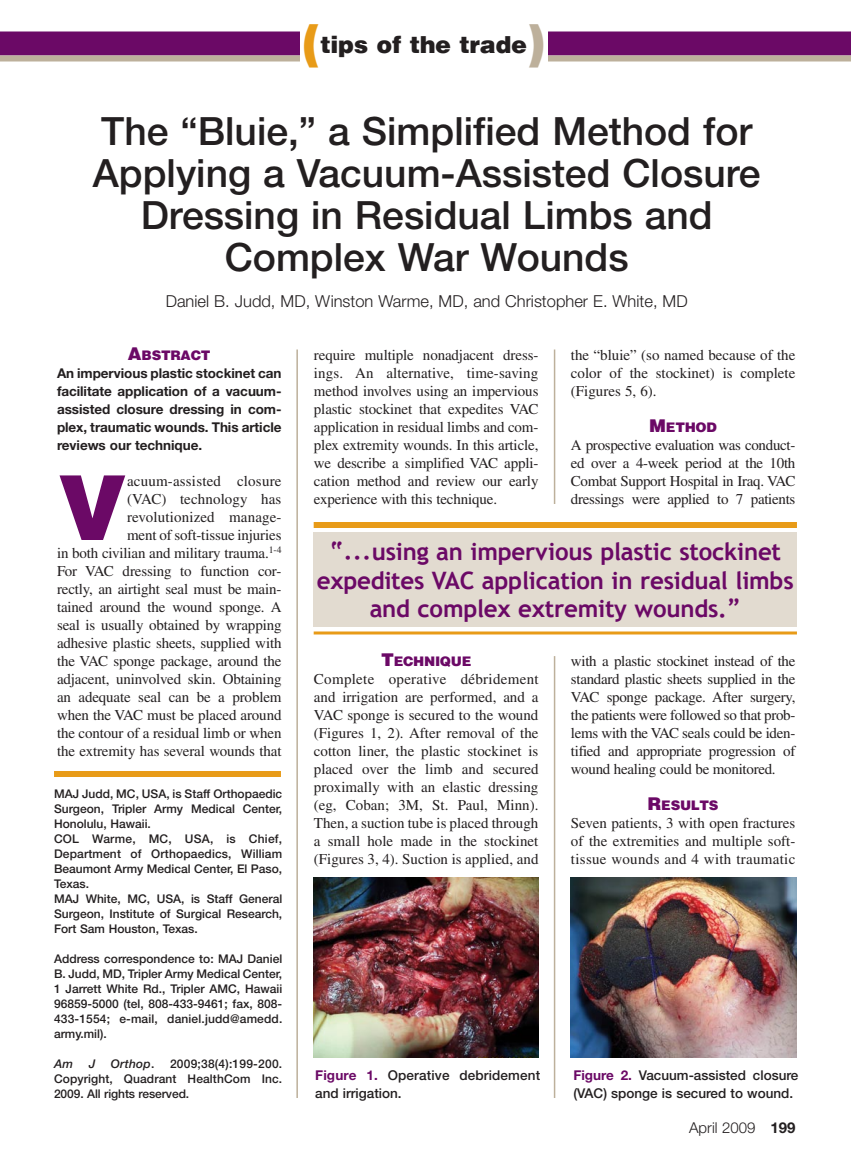
<style>
.page{position:relative;width:851px;height:1161px;background:#fff}
.page>*{position:absolute;margin:0;border:0;box-sizing:border-box;transform-origin:0 0}
.t1{font:900 91.05px "Helvetica";color:#6b0966}
.t2{font:500 39px/42px "Helvetica Neue";color:#231f20;text-align:center}
.t3{font:700 24px/28.5px "Trebuchet MS";letter-spacing:-.01em;color:#6b0966;text-align:center}
.t4{font:900 24px "Helvetica";letter-spacing:-.015em;color:#231f20}
.t5{font:300 16.5px "Helvetica Neue";color:#231f20}
.t6{font:15px/18px "Times";letter-spacing:-.01em;color:#231f20;text-align:justify}
.t7{font:300 15px "Helvetica Neue";color:#231f20}
.t8{font:700 13.5px/18px "Helvetica Neue";letter-spacing:-.005em;color:#231f20;text-align:justify}
.t9{font:500 13.5px/18px "Helvetica Neue";color:#231f20}
.t10{font:900 13.5px "Helvetica";letter-spacing:-.025em;color:#6b0966}
.t11{font:500 12px/15px "Helvetica Neue";color:#231f20;text-align:justify}
.t12{font:italic 500 12px "Helvetica Neue";letter-spacing:.02em;color:#231f20}
.s1{font-size:49.5px;color:#e89b18}
.s2{font-size:49.5px;color:#bdb09b}
.s3{font-size:18px}
.s4{font-style:normal}
.s5{font-weight:700;color:#6b0966}
.s6{font-weight:700}
</style>
<div class="page">
<div style="left:54px;top:771px;width:227px;height:6px;background:#e89b18"></div>
<div style="left:0;top:32px;width:850px;height:24px;background:#6b0966"></div>
<div style="left:0;top:56px;width:850px;height:6px;background:#bdb09b"></div>
<div style="left:300px;top:5px;width:247px;height:66px;background:#fff"></div>
<hr style="left:296px;top:350px;width:2px;height:748px;background:#bdb09b">
<hr style="left:554px;top:656px;width:1px;height:442px;background:#bdb09b">
<img style="left:570px;top:878px;width:227px;height:180px">
<img style="left:314px;top:878px;width:224px;height:180px">
<div style="left:314px;top:532px;width:483px;height:95px;background:#e2dbd0"></div>
<div style="left:314px;top:522px;width:482px;height:6px;background:#e89b18"></div>
<hr style="left:314px;top:632px;width:482px;height:2px;background:#e89b18">
<hr style="left:554px;top:350px;width:1px;height:154px;background:#bdb09b">
<h3 class="t4" style="left:302px;top:30px;width:246px"><span class="s1">(</span>TIPS OF THE TRADE<span class="s2">)</span></h3>
<h2 class="t2" style="left:93px;top:110px;width:669px">The “Bluie,” a Simplified Method for<br>Applying a Vacuum-Assisted Closure<br>Dressing in Residual Limbs and<br>Complex War Wounds</h2>
<p class="t5" style="left:166px;top:291px;width:523px">Daniel B. Judd, MD, Winston Warme, MD, and Christopher E. White, MD</p>
<p class="t10" style="left:128px;top:347px;width:84px"><span class="s3">A</span>BSTRACT</p>
<p class="t8" style="left:57px;top:364px;width:226px">An impervious plastic stockinet can facilitate application of a vacuum&shy;assisted closure dressing in com&shy;plex, traumatic wounds. This article reviews our technique.</p>
<h1 class="t1" style="left:57px;top:453px;width:72px">V</h1>
<p class="t6" style="left:314px;top:346px;width:226px">require multiple nonadjacent dress&shy;ings. An alternative, time-saving method involves using an impervious plastic stockinet that expedites VAC application in residual limbs and com&shy;plex extremity wounds. In this article, we describe a simplified VAC appli&shy;cation method and review our early experience with this technique.</p>
<p class="t6" style="left:571px;top:346px;width:226px">the “bluie” (so named because of the color of the stockinet) is complete (Figures 5, 6).</p>
<p class="t10" style="left:649px;top:419px;width:69px"><span class="s3">M</span>ETHOD</p>
<p class="t6" style="left:571px;top:436px;width:226px">A prospective evaluation was conduct&shy;ed over a 4-week period at the 10th Combat Support Hospital in Iraq. VAC dressings were applied to 7 patients</p>
<p class="t6" style="left:57px;top:472px;width:226px;text-align:right">acuum-assisted closure<br>(VAC) technology has revolutionized manage-<br>ment of soft-tissue injuries<br>in both civilian and military trauma.<sup>1-4<br></sup>For VAC dressing to function cor&shy;rectly, an airtight seal must be main&shy;tained around the wound sponge. A seal is usually obtained by wrapping adhesive plastic sheets, supplied with the VAC sponge package, around the adjacent, uninvolved skin. Obtaining an adequate seal can be a problem when the VAC must be placed around the contour of a residual limb or when the extremity has several wounds that</p>
<h3 class="t3" style="left:317px;top:537px;width:478px">“...using an impervious plastic stockinet expedites VAC application in residual limbs and complex extremity wounds.”</h3>
<p class="t10" style="left:381px;top:653px;width:92px"><span class="s3">T</span>ECHNIQUE</p>
<p class="t6" style="left:314px;top:670px;width:226px">Complete operative débridement and irrigation are performed, and a VAC sponge is secured to the wound (Figures 1, 2). After removal of the cotton liner, the plastic stockinet is placed over the limb and secured proximally with an elastic dressing (eg, Coban; 3M, St. Paul, Minn).<br>Then, a suction tube is placed through a small hole made in the stockinet (Figures 3, 4). Suction is applied, and</p>
<p class="t6" style="left:571px;top:652px;width:226px">with a plastic stockinet instead of the standard plastic sheets supplied in the VAC sponge package. After surgery, the patients were followed so that prob&shy;lems with the VAC seals could be iden&shy;tified and appropriate progression of wound healing could be monitored.</p>
<p class="t10" style="left:647px;top:797px;width:73px"><span class="s3">R</span>ESULTS</p>
<p class="t6" style="left:571px;top:814px;width:226px">Seven patients, 3 with open fractures of the extremities and multiple soft&shy;tissue wounds and 4 with traumatic</p>
<p class="t11" style="left:54px;top:786px;width:230px;text-align:left">MAJ Judd, MC, USA, is Staff Orthopaedic<br>Surgeon, Tripler Army Medical Center,<br>Honolulu, Hawaii.<br>COL Warme, MC, USA, is Chief,<br>Department of Orthopaedics, William<br>Beaumont Army Medical Center, El Paso,<br>Texas.<br>MAJ White, MC, USA, is Staff General<br>Surgeon, Institute of Surgical Research,<br>Fort Sam Houston, Texas.</p>
<p class="t11" style="left:54px;top:951px;width:230px">Address correspondence to: MAJ Daniel B. Judd, MD, Tripler Army Medical Center, 1 Jarrett White Rd., Tripler AMC, Hawaii 96859-5000 (tel, 808-433-9461; fax, 808- 433-1554; e-mail, daniel.judd@amedd. army.mil).</p>
<p class="t12" style="left:54px;top:1057px;width:21px">Am</p>
<p class="t12" style="left:89px;top:1057px;width:8px">J</p>
<p class="t12" style="left:111px;top:1057px;width:45px">Orthop<span class="s4">.</span></p>
<p class="t11" style="left:54px;top:1056px;width:230px;text-indent:116px">2009;38(4):199-200.<br>Copyright, Quadrant HealthCom Inc.<br>2009. All rights reserved.</p>
<p class="t9" style="left:573px;top:1066px;width:226px"><span class="s5">Figure 2.</span> Vacuum-assisted closure (VAC) sponge is secured to wound.</p>
<p class="t9" style="left:315px;top:1066px;width:226px"><span class="s5">Figure 1.</span> Operative debridement and irrigation.</p>
<p class="t7" style="left:689px;top:1118px;width:108px">April 2009 <span class="s6">199</span></p>
</div>
